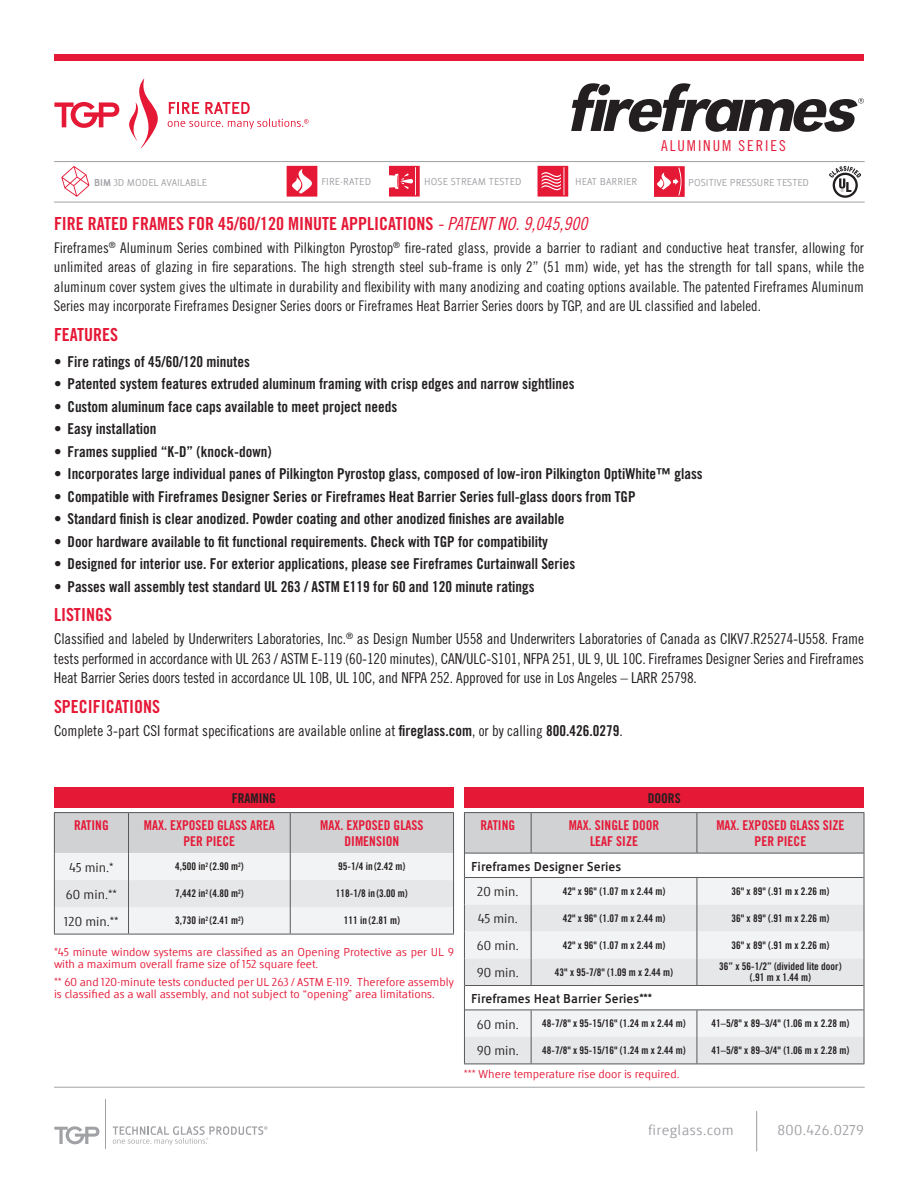
<style>
.page{position:relative;width:918px;height:1188px;background:#fff}
.page>*{position:absolute;margin:0;border:0;box-sizing:border-box;transform-origin:0 0}
.t1{font:18px "Trade Gothic Bold Cond Twenty";color:#e51836}
.t2{font:15px "Trade Gothic Bold Cond Twenty";color:#231f20}
.t3{font:15px/19.5px "Trade Gothic LT Std Cn 18";color:#231f20;text-align:justify}
.t4{font:15px "Globale";letter-spacing:.03em;color:#a0a1a5}
.t5{font:15px "Trade Gothic LT Std Cn 18";letter-spacing:.13em;color:#e51836}
.t6{font:14.7px/19.5px "Trade Gothic LT Std Cn 18";color:#231f20;text-align:justify}
.t7{font:13.5px/16.2px "Trade Gothic Bold Cond Twenty";color:#e51836;text-align:center}
.t8{font:13.5px "Globale";color:#231f20}
.t9{font:700 13.5px "Globale";color:#231f20}
.t10{font:13.5px "Trade Gothic Bold Cond Twenty";color:#231f20}
.t11{font:12px/12px "Globale";color:#e51836}
.t12{font:10.5px/10.5px "Trade Gothic LT Std Bd Cn 20";color:#231f20;text-align:center}
.t13{font:10.5px "Globale";color:#a0a1a5}
.s1{font-family:"Trade Gothic Cond Eighteen Obl"}
.s2{font-family:"Trade Gothic LT Std Bd Cn 20"}
.s3{font-weight:700}
</style>
<div class="page">
<svg style="left:389px;top:166px;width:31px;height:31px"></svg>
<svg style="left:287px;top:166px;width:30px;height:31px"></svg>
<svg style="left:538px;top:166px;width:30px;height:31px"></svg>
<svg style="left:829px;top:166px;width:32px;height:32px"></svg>
<div style="left:54px;top:54px;width:810px;height:6px;background:#e51836"></div>
<hr style="left:54px;top:161px;width:810px;height:1px;background:#a0a1a5">
<hr style="left:54px;top:1087px;width:810px;height:1px;background:#a0a1a5">
<svg style="left:54px;top:1126px;width:45px;height:18px"></svg>
<hr style="left:105px;top:1099px;width:1px;height:50px;background:#a0a1a5">
<svg style="left:113px;top:1126px;width:154px;height:19px"></svg>
<svg style="left:54px;top:102px;width:65px;height:26px"></svg>
<svg style="left:129px;top:78px;width:180px;height:71px"></svg>
<hr style="left:54px;top:202px;width:810px;height:1px;background:#a0a1a5">
<hr style="left:756px;top:1111px;width:1px;height:40px;background:#a0a1a5">
<svg style="left:571px;top:83px;width:293px;height:49px"></svg>
<div style="left:54px;top:788px;width:400px;height:20px;background:#e51836"></div>
<hr style="left:54px;top:812px;width:75px;height:1px;background:#57585a">
<hr style="left:129px;top:812px;width:161px;height:1px;background:#57585a">
<hr style="left:290px;top:812px;width:164px;height:1px;background:#57585a">
<svg style="left:54px;top:813px;width:400px;height:121px"></svg>
<hr style="left:54px;top:934px;width:75px;height:1px;background:#57585a">
<hr style="left:129px;top:934px;width:161px;height:1px;background:#57585a">
<hr style="left:290px;top:934px;width:164px;height:1px;background:#57585a">
<div style="left:464px;top:788px;width:400px;height:20px;background:#e51836"></div>
<hr style="left:464px;top:812px;width:67px;height:1px;background:#57585a">
<hr style="left:531px;top:812px;width:166px;height:1px;background:#57585a">
<hr style="left:697px;top:812px;width:167px;height:1px;background:#57585a">
<hr style="left:464px;top:1064px;width:67px;height:1px;background:#57585a">
<hr style="left:531px;top:1064px;width:166px;height:1px;background:#57585a">
<hr style="left:697px;top:1064px;width:167px;height:1px;background:#57585a">
<svg style="left:464px;top:813px;width:401px;height:251px"></svg>
<svg style="left:61px;top:166px;width:28px;height:31px"></svg>
<div style="left:654px;top:166px;width:31px;height:31px;background:#e51836"></div>
<svg style="left:657px;top:167px;width:25px;height:29px"></svg>
<p class="t5" style="left:661px;top:136px;width:126px">ALUMINUM SERIES</p>
<p class="t13" style="left:321px;top:176px;width:51px">FIRE-RATED</p>
<p class="t13" style="left:424px;top:176px;width:99px">HOSE STREAM TESTED</p>
<p class="t13" style="left:575px;top:176px;width:64px">HEAT BARRIER</p>
<p class="t1" style="left:54px;top:213px;width:535px">FIRE RATED FRAMES FOR 45/60/120 MINUTE APPLICATIONS <span class="s1">- PATENT NO. 9,045,900</span></p>
<p class="t6" style="left:54px;top:238px;width:812px">Fireframes<sup>®</sup> Aluminum Series combined with Pilkington Pyrostop<sup>®</sup> fire-rated glass, provide a barrier to radiant and conductive heat transfer, allowing for unlimited areas of glazing in fire separations. The high strength steel sub-frame is only 2” (51 mm) wide, yet has the strength for tall spans, while the aluminum cover system gives the ultimate in durability and flexibility with many anodizing and coating options available. The patented Fireframes Aluminum Series may incorporate Fireframes Designer Series doors or Fireframes Heat Barrier Series doors by TGP, and are UL classified and labeled.</p>
<p class="t1" style="left:54px;top:324px;width:66px">FEATURES</p>
<p class="t2" style="left:54px;top:353px;width:197px">• Fire ratings of 45/60/120 minutes</p>
<p class="t2" style="left:54px;top:375px;width:522px">• Patented system features extruded aluminum framing with crisp edges and narrow sightlines</p>
<p class="t2" style="left:54px;top:398px;width:345px">• Custom aluminum face caps available to meet project needs</p>
<p class="t2" style="left:54px;top:420px;width:104px">• Easy installation</p>
<p class="t2" style="left:54px;top:443px;width:219px">• Frames supplied “K-D” (knock-down)</p>
<p class="t2" style="left:54px;top:465px;width:650px">• Incorporates large individual panes of Pilkington Pyrostop glass, composed of low-iron Pilkington OptiWhite™ glass</p>
<p class="t2" style="left:54px;top:488px;width:583px">• Compatible with Fireframes Designer Series or Fireframes Heat Barrier Series full-glass doors from TGP</p>
<p class="t2" style="left:54px;top:510px;width:512px">• Standard finish is clear anodized. Powder coating and other anodized finishes are available</p>
<p class="t2" style="left:54px;top:533px;width:496px">• Door hardware available to fit functional requirements. Check with TGP for compatibility</p>
<p class="t2" style="left:54px;top:555px;width:523px">• Designed for interior use. For exterior applications, please see Fireframes Curtainwall Series</p>
<p class="t2" style="left:54px;top:578px;width:482px">• Passes wall assembly test standard UL 263 / ASTM E119 for 60 and 120 minute ratings</p>
<p class="t1" style="left:54px;top:604px;width:59px">LISTINGS</p>
<p class="t3" style="left:54px;top:629px;width:811px">Classified and labeled by Underwriters Laboratories, Inc.<sup>®</sup> as Design Number U558 and Underwriters Laboratories of Canada as CIKV7.R25274-U558. Frame tests performed in accordance with UL 263 / ASTM E-119 (60-120 minutes), CAN/ULC-S101, NFPA 251, UL 9, UL 10C. Fireframes Designer Series and Fireframes Heat Barrier Series doors tested in accordance UL 10B, UL 10C, and NFPA 252. Approved for use in Los Angeles – LARR 25798.</p>
<p class="t1" style="left:54px;top:696px;width:108px">SPECIFICATIONS</p>
<p class="t3" style="left:54px;top:720px;width:570px">Complete 3-part CSI format specifications are available online at <span class="s2">fireglass.com</span>, or by calling <span class="s2">800.426.0279</span>.</p>
<p class="t13" style="left:94px;top:176px;width:115px"><span class="s3">BIM</span> 3D MODEL AVAILABLE</p>
<p class="t13" style="left:688px;top:176px;width:122px">POSITIVE PRESSURE TESTED</p>
<p class="t10" style="left:232px;top:790px;width:46px">FRAMING</p>
<p class="t7" style="left:74px;top:817px;width:36px">RATING</p>
<p class="t7" style="left:144px;top:817px;width:133px">MAX. EXPOSED GLASS AREA<br>PER PIECE</p>
<p class="t7" style="left:320px;top:817px;width:105px">MAX. EXPOSED GLASS<br>DIMENSION</p>
<p class="t8" style="left:69px;top:860px;width:46px">45 min.*</p>
<p class="t12" style="left:175px;top:861px;width:70px">4,500 in<sup>2</sup> (2.90 m<sup>2</sup>)</p>
<p class="t12" style="left:338px;top:861px;width:69px">95-1/4 in (2.42 m)</p>
<p class="t8" style="left:66px;top:887px;width:53px">60 min.**</p>
<p class="t12" style="left:175px;top:888px;width:70px">7,442 in<sup>2</sup> (4.80 m<sup>2</sup>)</p>
<p class="t12" style="left:336px;top:888px;width:73px">118-1/8 in (3.00 m)</p>
<p class="t8" style="left:64px;top:913px;width:56px">120 min.**</p>
<p class="t12" style="left:175px;top:915px;width:70px">3,730 in<sup>2</sup> (2.41 m<sup>2</sup>)</p>
<p class="t12" style="left:344px;top:915px;width:58px">111 in (2.81 m)</p>
<p class="t11" style="left:54px;top:946px;width:401px">*45 minute window systems are classified as an Opening Protective as per UL 9 with a maximum overall frame size of 152 square feet.</p>
<p class="t11" style="left:54px;top:975px;width:401px">** 60 and 120-minute tests conducted per UL 263 / ASTM E-119. Therefore assembly is classified as a wall assembly, and not subject to “opening” area limitations.</p>
<p class="t10" style="left:648px;top:790px;width:34px">DOORS</p>
<p class="t7" style="left:480px;top:817px;width:36px">RATING</p>
<p class="t7" style="left:569px;top:817px;width:92px">MAX. SINGLE DOOR<br>LEAF SIZE</p>
<p class="t7" style="left:716px;top:817px;width:130px">MAX. EXPOSED GLASS SIZE<br>PER PIECE</p>
<p class="t9" style="left:471px;top:858px;width:152px">Fireframes Designer Series</p>
<p class="t8" style="left:477px;top:884px;width:43px">20 min.</p>
<p class="t12" style="left:563px;top:886px;width:104px">42" x 96" (1.07 m x 2.44 m)</p>
<p class="t12" style="left:731px;top:886px;width:99px">36" x 89" (.91 m x 2.26 m)</p>
<p class="t8" style="left:478px;top:911px;width:42px">45 min.</p>
<p class="t12" style="left:563px;top:913px;width:104px">42" x 96" (1.07 m x 2.44 m)</p>
<p class="t12" style="left:731px;top:913px;width:99px">36" x 89" (.91 m x 2.26 m)</p>
<p class="t8" style="left:477px;top:938px;width:44px">60 min.</p>
<p class="t12" style="left:563px;top:940px;width:104px">42" x 96" (1.07 m x 2.44 m)</p>
<p class="t12" style="left:731px;top:940px;width:99px">36" x 89" (.91 m x 2.26 m)</p>
<p class="t8" style="left:477px;top:965px;width:44px">90 min.</p>
<p class="t12" style="left:555px;top:967px;width:120px">43" x 95-7/8" (1.09 m x 2.44 m)</p>
<p class="t12" style="left:719px;top:961px;width:124px">36” x 56-1/2” (divided lite door) (.91 m x 1.44 m)</p>
<p class="t9" style="left:471px;top:990px;width:182px">Fireframes Heat Barrier Series***</p>
<p class="t8" style="left:477px;top:1017px;width:44px">60 min.</p>
<p class="t12" style="left:542px;top:1018px;width:145px">48-7/8" x 95-15/16" (1.24 m x 2.44 m)</p>
<p class="t12" style="left:712px;top:1018px;width:139px">41–5/8" x 89–3/4" (1.06 m x 2.28 m)</p>
<p class="t8" style="left:477px;top:1043px;width:44px">90 min.</p>
<p class="t12" style="left:542px;top:1045px;width:145px">48-7/8" x 95-15/16" (1.24 m x 2.44 m)</p>
<p class="t12" style="left:712px;top:1045px;width:139px">41–5/8" x 89–3/4" (1.06 m x 2.28 m)</p>
<p class="t11" style="left:464px;top:1068px;width:217px">*** Where temperature rise door is required.</p>
<p class="t4" style="left:648px;top:1122px;width:87px">fireglass.com</p>
<p class="t4" style="left:777px;top:1122px;width:88px">800.426.0279</p>
</div>
